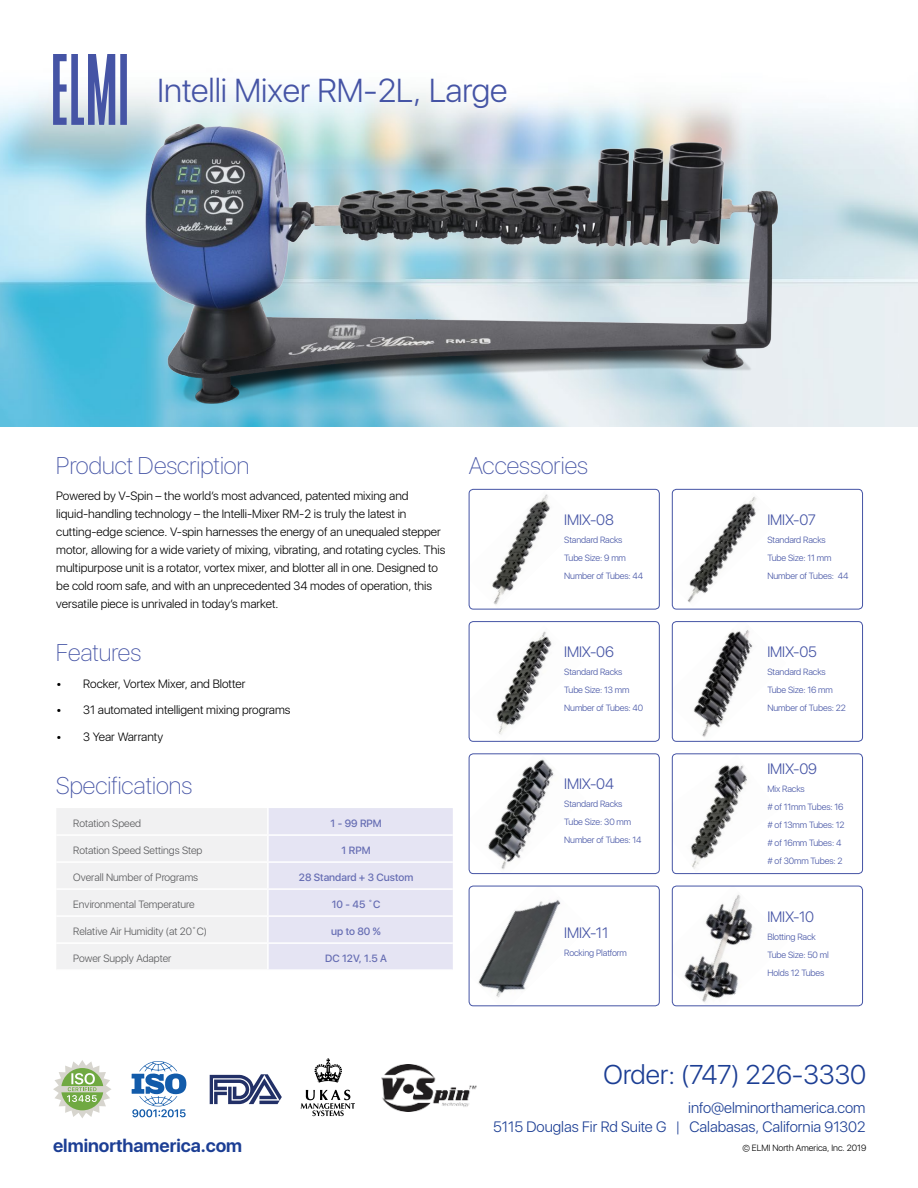
<style>
.page{position:relative;width:918px;height:1188px;background:#fff}
.page>*{position:absolute;margin:0;border:0;box-sizing:border-box;transform-origin:0 0}
.t1{font:300 33px "SFUI Display";color:#4554a5}
.t2{font:300 27px "SFUI Display";color:#1c3e94}
.t3{font:100 24px "SFUI Display";color:#4554a5}
.t4{font:700 18px "SFUI Display";color:#1c3e94}
.t5{font:300 15px/19px "SFUI Display";color:#1c3e94;text-align:right}
.t6{font:300 15px "SFUI Display";letter-spacing:-.01em;color:#4554a5}
.t7{font:300 12px/18px "SFUI Display";color:#000}
.t8{font:300 10.5px "SFUI Display";color:#58595b}
.t9{font:500 10.5px "SFUI Display";color:#666db3}
.t10{font:300 9px/18px "SFUI Display";letter-spacing:-.01em;color:#4554a5}
.t11{font:300 9px "SFUI Display";color:#000}
</style>
<div class="page">
<svg style="left:57px;top:808px;width:396px;height:161px"></svg>
<hr style="left:267px;top:808px;width:2px;height:26px;background:#fff">
<hr style="left:56px;top:834px;width:212px;height:2px;background:#fff">
<hr style="left:268px;top:834px;width:185px;height:2px;background:#fff">
<hr style="left:267px;top:836px;width:2px;height:25px;background:#fff">
<hr style="left:56px;top:861px;width:212px;height:2px;background:#fff">
<hr style="left:268px;top:861px;width:185px;height:2px;background:#fff">
<hr style="left:267px;top:863px;width:2px;height:25px;background:#fff">
<hr style="left:56px;top:888px;width:212px;height:2px;background:#fff">
<hr style="left:268px;top:888px;width:185px;height:2px;background:#fff">
<hr style="left:267px;top:890px;width:2px;height:25px;background:#fff">
<hr style="left:56px;top:915px;width:212px;height:2px;background:#fff">
<hr style="left:268px;top:915px;width:185px;height:2px;background:#fff">
<hr style="left:267px;top:917px;width:2px;height:25px;background:#fff">
<hr style="left:56px;top:942px;width:212px;height:2px;background:#fff">
<hr style="left:268px;top:942px;width:185px;height:2px;background:#fff">
<hr style="left:267px;top:944px;width:2px;height:25px;background:#fff">
<img style="left:469px;top:490px;width:81px;height:118px">
<div style="left:469px;top:489px;width:191px;height:120px;border:1px solid #4554a5;border-radius:4px"></div>
<img style="left:469px;top:631px;width:83px;height:110px">
<div style="left:469px;top:621px;width:191px;height:121px;border:1px solid #4554a5;border-radius:4px"></div>
<img style="left:469px;top:754px;width:85px;height:120px">
<div style="left:469px;top:753px;width:191px;height:121px;border:1px solid #4554a5;border-radius:4px"></div>
<img style="left:469px;top:886px;width:92px;height:120px">
<div style="left:469px;top:886px;width:191px;height:120px;border:1px solid #4554a5;border-radius:4px"></div>
<img style="left:687px;top:496px;width:70px;height:107px">
<div style="left:672px;top:489px;width:191px;height:120px;border:1px solid #4554a5;border-radius:4px"></div>
<img style="left:672px;top:622px;width:81px;height:119px">
<div style="left:672px;top:621px;width:191px;height:121px;border:1px solid #4554a5;border-radius:4px"></div>
<img style="left:690px;top:765px;width:58px;height:104px">
<div style="left:672px;top:753px;width:191px;height:121px;border:1px solid #4554a5;border-radius:4px"></div>
<img style="left:672px;top:886px;width:81px;height:120px">
<div style="left:672px;top:886px;width:191px;height:120px;border:1px solid #4554a5;border-radius:4px"></div>
<img style="left:0;top:90px;width:918px;height:336px">
<svg style="left:53px;top:1060px;width:58px;height:58px"></svg>
<svg style="left:210px;top:1074px;width:72px;height:30px"></svg>
<svg style="left:132px;top:1061px;width:54px;height:56px"></svg>
<svg style="left:301px;top:1090px;width:54px;height:26px"></svg>
<svg style="left:315px;top:1058px;width:27px;height:25px"></svg>
<svg style="left:53px;top:54px;width:74px;height:71px"></svg>
<img style="left:120px;top:89px;width:678px;height:329px">
<img style="left:381px;top:1065px;width:96px;height:47px">
<h1 class="t1" style="left:158px;top:68px;width:351px">Intelli Mixer RM-2L, Large</h1>
<h3 class="t3" style="left:56px;top:449px;width:195px">Product Description</h3>
<p class="t7" style="left:56px;top:488px;width:391px">Powered by V-Spin – the world’s most advanced, patented mixing and liquid-handling technology – the Intelli-Mixer RM-2 is truly the latest in cutting-edge science. V-spin harnesses the energy of an unequaled stepper motor, allowing for a wide variety of mixing, vibrating, and rotating cycles. This multipurpose unit is a rotator, vortex mixer, and blotter all in one. Designed to be cold room safe, and with an unprecedented 34 modes of operation, this versatile piece is unrivaled in today’s market.</p>
<h3 class="t3" style="left:56px;top:637px;width:86px">Features</h3>
<p class="t7" style="left:56px;top:675px;width:191px">• Rocker, Vortex Mixer, and Blotter</p>
<p class="t7" style="left:56px;top:702px;width:236px">• 31 automated intelligent mixing programs</p>
<p class="t7" style="left:56px;top:728px;width:108px">• 3 Year Warranty</p>
<h3 class="t3" style="left:56px;top:769px;width:138px">Specifications</h3>
<p class="t8" style="left:73px;top:816px;width:69px">Rotation Speed</p>
<p class="t9" style="left:330px;top:816px;width:53px">1 - 99 RPM</p>
<p class="t8" style="left:73px;top:843px;width:131px">Rotation Speed Settings Step</p>
<p class="t9" style="left:342px;top:843px;width:30px">1 RPM</p>
<p class="t8" style="left:73px;top:870px;width:126px">Overall Number of Programs</p>
<p class="t9" style="left:299px;top:870px;width:116px">28 Standard + 3 Custom</p>
<p class="t8" style="left:73px;top:897px;width:123px">Environmental Temperature</p>
<p class="t9" style="left:332px;top:897px;width:50px">10 - 45 ˚C</p>
<p class="t8" style="left:73px;top:924px;width:135px">Relative Air Humidity (at 20˚C)</p>
<p class="t9" style="left:331px;top:924px;width:51px">up to 80 %</p>
<p class="t8" style="left:73px;top:951px;width:100px">Power Supply Adapter</p>
<p class="t9" style="left:325px;top:951px;width:63px">DC 12V, 1.5 A</p>
<h3 class="t3" style="left:469px;top:449px;width:121px">Accessories</h3>
<p class="t6" style="left:564px;top:510px;width:51px">IMIX-08</p>
<p class="t10" style="left:564px;top:531px;width:81px">Standard Racks<br>Tube Size: 9 mm<br>Number of Tubes: 44</p>
<p class="t6" style="left:564px;top:642px;width:51px">IMIX-06</p>
<p class="t10" style="left:564px;top:663px;width:81px">Standard Racks<br>Tube Size: 13 mm<br>Number of Tubes: 40</p>
<p class="t6" style="left:564px;top:774px;width:51px">IMIX-04</p>
<p class="t10" style="left:564px;top:796px;width:79px">Standard Racks<br>Tube Size: 30 mm<br>Number of Tubes: 14</p>
<p class="t6" style="left:564px;top:922px;width:46px">IMIX-11</p>
<p class="t10" style="left:564px;top:944px;width:64px">Rocking Platform</p>
<p class="t6" style="left:767px;top:510px;width:50px">IMIX-07</p>
<p class="t10" style="left:767px;top:531px;width:82px">Standard Racks<br>Tube Size: 11 mm<br>Number of Tubes: 44</p>
<p class="t6" style="left:767px;top:642px;width:51px">IMIX-05</p>
<p class="t10" style="left:767px;top:663px;width:80px">Standard Racks<br>Tube Size: 16 mm<br>Number of Tubes: 22</p>
<p class="t6" style="left:767px;top:758px;width:51px">IMIX-09</p>
<p class="t10" style="left:767px;top:780px;width:79px">Mix Racks<br># of 11mm Tubes: 16 # of 13mm Tubes: 12 # of 16mm Tubes: 4 # of 30mm Tubes: 2</p>
<p class="t6" style="left:767px;top:906px;width:48px">IMIX-10</p>
<p class="t10" style="left:767px;top:928px;width:63px">Blotting Rack<br>Tube Size: 50 ml<br>Holds 12 Tubes</p>
<h3 class="t4" style="left:53px;top:1133px;width:191px">elminorthamerica.com</h3>
<h2 class="t2" style="left:604px;top:1057px;width:264px">Order: (747) 226-3330</h2>
<p class="t5" style="left:493px;top:1099px;width:374px">info@elminorthamerica.com<br>5115 Douglas Fir Rd Suite G | Calabasas, California 91302</p>
<p class="t11" style="left:742px;top:1142px;width:125px">© ELMI North America, Inc. 2019</p>
</div>
